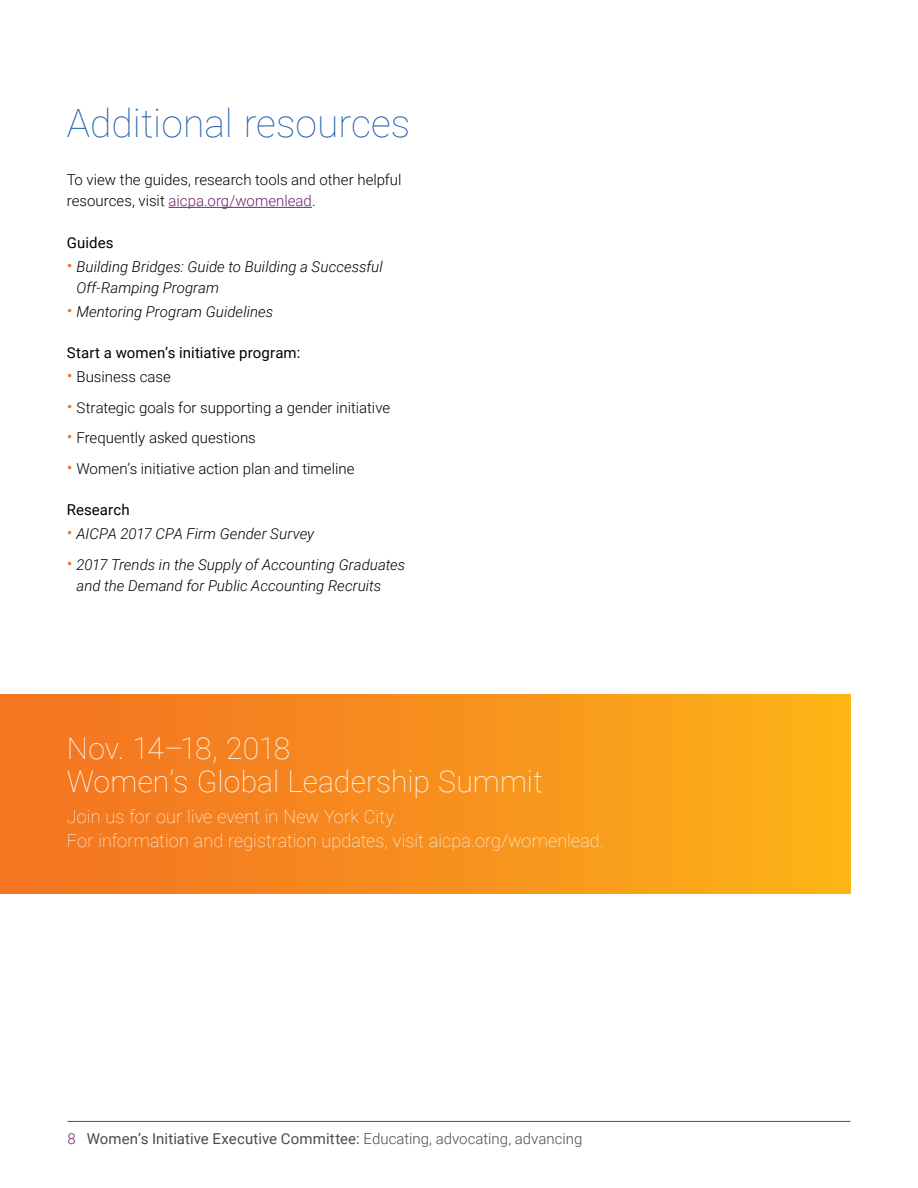
<style>
.page{position:relative;width:918px;height:1188px;background:#fff}
.page>*{position:absolute;margin:0;border:0;box-sizing:border-box;transform-origin:0 0}
.t1{font:100 39px "Roboto";color:#2261ae}
.t2{font:100 30px/33px "Roboto";letter-spacing:.005em;color:#fff}
.t3{font:100 18px/24px "Roboto";letter-spacing:.005em;color:#fff}
.t4{font:300 15px/21px "Roboto";color:#000}
.t5{font:italic 300 15px/21px "Roboto";color:#000}
.t6{font:15px "Roboto";letter-spacing:.005em;color:#474c55}
.t7{font:15px "Roboto";letter-spacing:.005em;color:#000}
.s1{color:#72226d}
.s2{font-style:normal;font-size:18px;color:#f47521}
.s3{font-size:18px;color:#f47521}
.s4{font-weight:300;color:#72226d}
.s5{font-weight:300}
</style>
<div class="page">
<hr style="left:68px;top:1121px;width:782px;height:1px;background:#474c55">
<hr style="left:169px;top:207px;width:143px;height:1px;background:#72226d">
<div style="left:0;top:694px;width:850px;height:199px;background:linear-gradient(to right,#f37022,#fcb218)"></div>
<h1 class="t1" style="left:67px;top:96px;width:345px">Additional resources</h1>
<p class="t4" style="left:67px;top:169px;width:336px">To view the guides, research tools and other helpful resources, visit <span class="s1">aicpa.org/womenlead</span>.</p>
<p class="t7" style="left:67px;top:232px;width:48px">Guides</p>
<p class="t5" style="left:76px;top:255px;width:308px;text-indent:-10px"><span class="s2">•</span> Building Bridges: Guide to Building a Successful<br>Off-Ramping Program</p>
<p class="t5" style="left:67px;top:300px;width:208px"><span class="s2">•</span> Mentoring Program Guidelines</p>
<p class="t7" style="left:67px;top:342px;width:235px">Start a women’s initiative program:</p>
<p class="t4" style="left:67px;top:365px;width:106px"><span class="s3">•</span> Business case</p>
<p class="t4" style="left:67px;top:396px;width:325px"><span class="s3">•</span> Strategic goals for supporting a gender initiative</p>
<p class="t4" style="left:67px;top:427px;width:191px"><span class="s3">•</span> Frequently asked questions</p>
<p class="t4" style="left:67px;top:458px;width:289px"><span class="s3">•</span> Women’s initiative action plan and timeline</p>
<p class="t7" style="left:67px;top:499px;width:64px">Research</p>
<p class="t5" style="left:67px;top:523px;width:249px"><span class="s2">•</span> AICPA 2017 CPA Firm Gender Survey</p>
<p class="t5" style="left:76px;top:554px;width:330px;text-indent:-10px"><span class="s2">•</span> 2017 Trends in the Supply of Accounting Graduates and the Demand for Public Accounting Recruits</p>
<h2 class="t2" style="left:67px;top:731px;width:478px">Nov. 14–18, 2018<br>Women’s Global Leadership Summit</h2>
<p class="t3" style="left:67px;top:804px;width:539px">Join us for our live event in New York City.<br>For information and registration updates, visit aicpa.org/womenlead.</p>
<p class="t6" style="left:68px;top:1128px;width:516px"><span class="s4">8</span> Women’s Initiative Executive Committee: <span class="s5">Educating, advocating, advancing</span></p>
</div>
